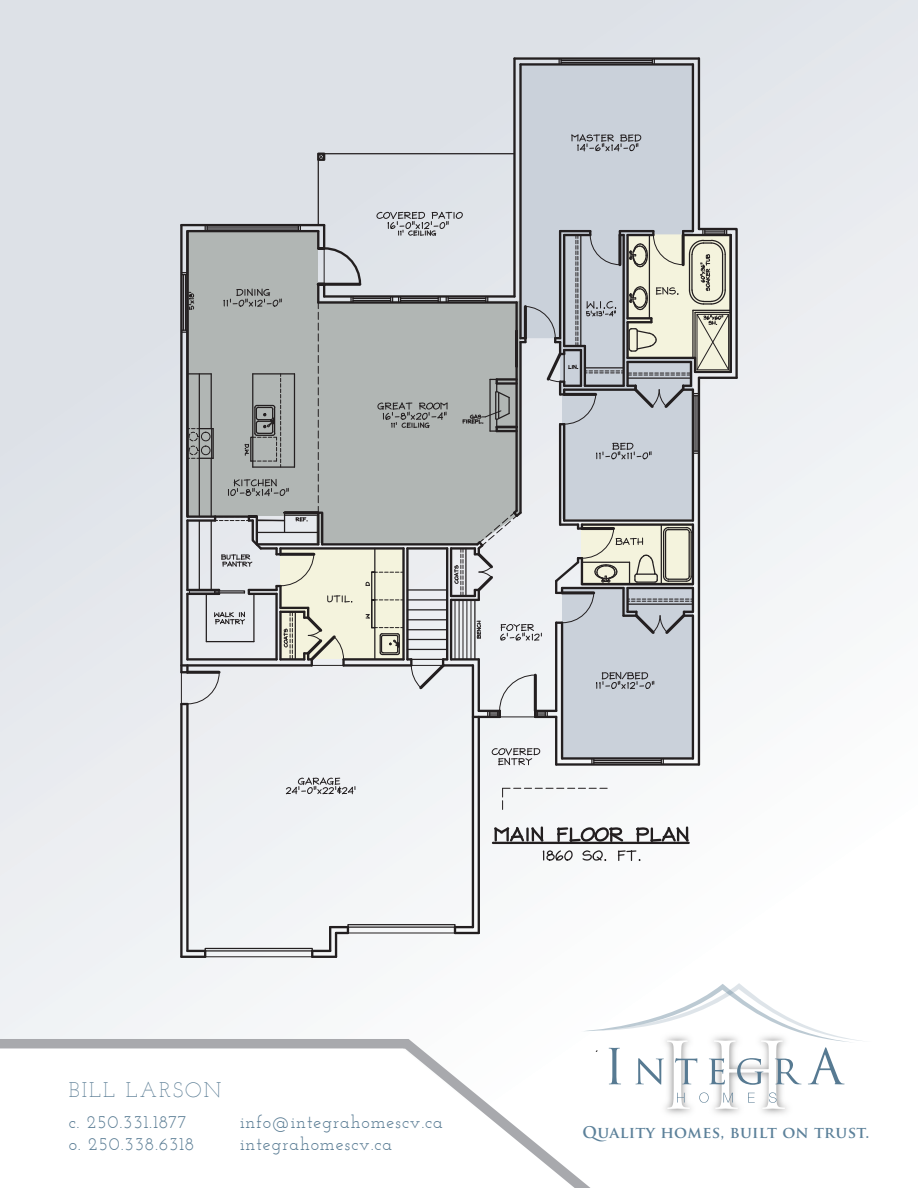
<style>
.page{position:relative;width:918px;height:1188px;background:#fff}
.page>*{position:absolute;margin:0;border:0;box-sizing:border-box;transform-origin:0 0}
.t1{font:300 21px "Josefin Slab";letter-spacing:.1em;color:#577a92}
.t2{font:18px/21.6px "Josefin Slab";letter-spacing:.05em;color:#577a92}
.t3{font:700 15.75px "Trajan Pro";letter-spacing:.02em;color:#5c819a}
</style>
<div class="page">
<div style="left:0;top:0;width:918px;height:1188px;background:linear-gradient(to bottom,#dbdfe6,#fff)"></div>
<svg style="left:0;top:1039px;width:591px;height:149px;fill:#a8a9ad"></svg>
<svg style="left:0;top:1049px;width:573px;height:139px"></svg>
<div style="left:522px;top:66px;width:170px;height:145px;background:#cad1da"></div>
<div style="left:562px;top:587px;width:131px;height:171px;background:#cad1da"></div>
<svg style="left:492px;top:825px;width:199px;height:37px"></svg>
<svg style="left:285px;top:777px;width:70px;height:18px"></svg>
<svg style="left:491px;top:747px;width:50px;height:19px"></svg>
<hr style="left:594px;top:762px;width:67px;height:1px;background:#231f20">
<hr style="left:594px;top:760px;width:67px;height:1px;background:#231f20">
<hr style="left:312px;top:956px;width:24px;height:2px;background:#231f20">
<hr style="left:181px;top:956px;width:24px;height:2px;background:#231f20">
<hr style="left:455px;top:932px;width:24px;height:2px;background:#231f20">
<hr style="left:180px;top:704px;width:3px;height:253px;background:#231f20">
<hr style="left:180px;top:225px;width:3px;height:447px;background:#231f20">
<hr style="left:186px;top:704px;width:3px;height:247px;background:#231f20">
<hr style="left:472px;top:665px;width:2px;height:262px;background:#231f20">
<hr style="left:478px;top:717px;width:2px;height:216px;background:#231f20">
<hr style="left:561px;top:623px;width:2px;height:135px;background:#231f20">
<hr style="left:555px;top:717px;width:2px;height:47px;background:#231f20">
<hr style="left:692px;top:616px;width:2px;height:142px;background:#231f20">
<hr style="left:329px;top:927px;width:2px;height:24px;background:#231f20">
<hr style="left:335px;top:933px;width:2px;height:24px;background:#231f20">
<hr style="left:556px;top:763px;width:143px;height:3px;background:#231f20">
<div style="left:502px;top:788px;width:105px;height:21px;background:#f5f7f8"></div>
<hr style="left:535px;top:716px;width:21px;height:2px;background:#231f20">
<hr style="left:473px;top:716px;width:27px;height:2px;background:#231f20">
<hr style="left:562px;top:757px;width:131px;height:3px;background:#231f20">
<hr style="left:698px;top:378px;width:2px;height:386px;background:#231f20">
<hr style="left:698px;top:59px;width:2px;height:170px;background:#231f20">
<hr style="left:692px;top:64px;width:2px;height:167px;background:#231f20">
<hr style="left:521px;top:63px;width:172px;height:3px;background:#231f20">
<hr style="left:514px;top:57px;width:185px;height:3px;background:#231f20">
<hr style="left:519px;top:64px;width:3px;height:274px;background:#231f20">
<hr style="left:513px;top:59px;width:3px;height:237px;background:#231f20">
<svg style="left:570px;top:134px;width:72px;height:18px"></svg>
<svg style="left:559px;top:59px;width:3px;height:5px"></svg>
<hr style="left:561px;top:62px;width:91px;height:1px;background:#231f20">
<hr style="left:561px;top:60px;width:91px;height:1px;background:#231f20">
<svg style="left:187px;top:950px;width:19px;height:7px"></svg>
<svg style="left:311px;top:950px;width:19px;height:6px"></svg>
<svg style="left:330px;top:926px;width:19px;height:8px"></svg>
<svg style="left:454px;top:926px;width:19px;height:7px"></svg>
<div style="left:347px;top:924px;width:109px;height:4px;border:1px solid #231f20"></div>
<hr style="left:349px;top:933px;width:106px;height:1px;background:#231f20">
<div style="left:205px;top:948px;width:108px;height:4px;border:1px solid #231f20"></div>
<hr style="left:206px;top:956px;width:106px;height:1px;background:#231f20">
<svg style="left:317px;top:152px;width:8px;height:9px"></svg>
<hr style="left:318px;top:160px;width:1px;height:65px;background:#231f20">
<hr style="left:318px;top:153px;width:196px;height:1px;background:#231f20">
<svg style="left:181px;top:211px;width:558px;height:506px;background:#bcbfbf"></svg>
<img style="left:656px;top:1109px;width:140px;height:11px">
<svg style="left:580px;top:983px;width:292px;height:126px"></svg>
<p class="t1" style="left:69px;top:1077px;width:154px">BILL LARSON</p>
<p class="t2" style="left:69px;top:1111px;width:127px">c. 250.331.1877 o. 250.338.6318</p>
<p class="t2" style="left:240px;top:1111px;width:204px">info@integrahomescv.ca integrahomescv.ca</p>
<p class="t3" style="left:582px;top:1122px;width:289px">QUALITY HOMES, BUILT ON TRUST.</p>
</div>
